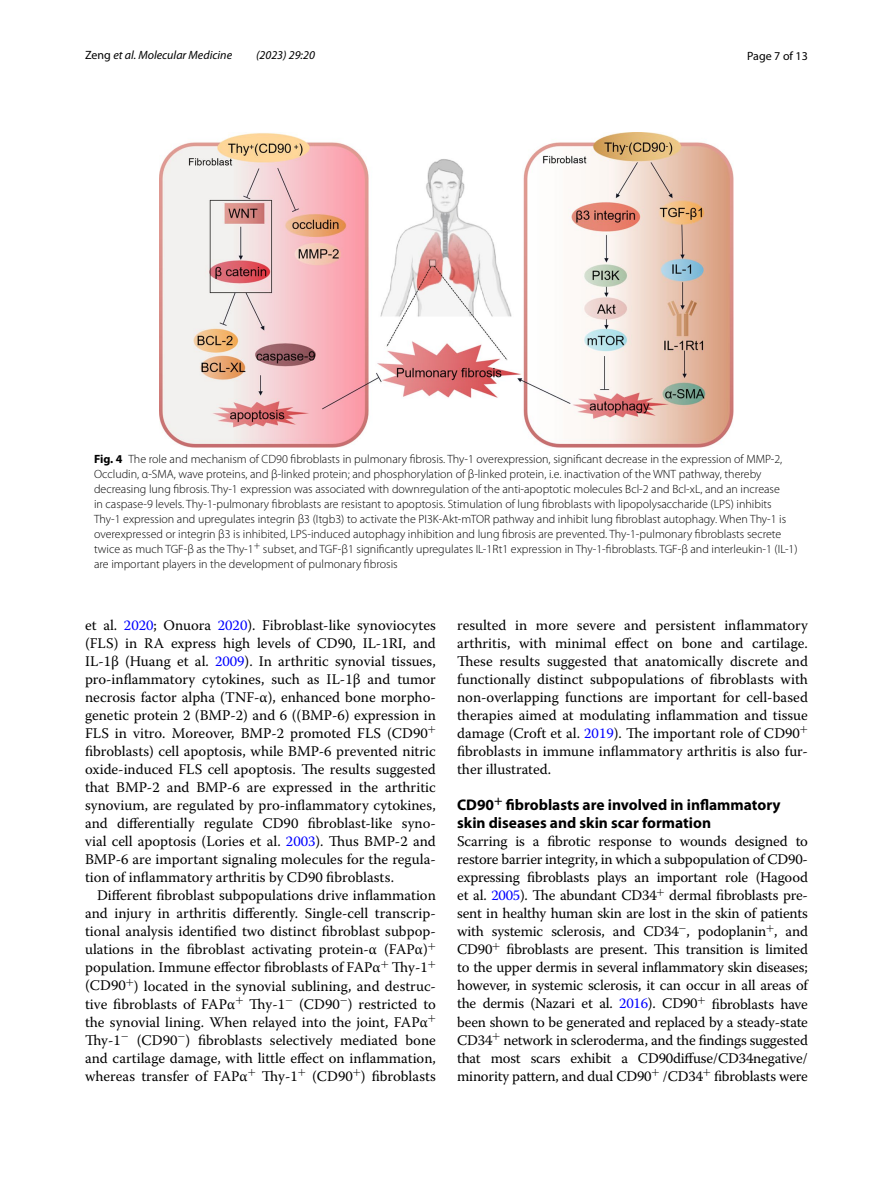
<style>
.page{position:relative;width:893px;height:1187px;background:#fff}
.page>*{position:absolute;margin:0;border:0;box-sizing:border-box;transform-origin:0 0}
.t1{font:700 15.45px/18px "Myriad Pro";color:#000}
.t2{font:14.7px/18px "Warnock Pro";color:#000;text-align:justify}
.t3{font:300 12px/15px "Myriad Pro";color:#000}
.t4{font:italic 12px "Myriad Pro";color:#000}
.t5{font:12px "Myriad Pro";color:#000}
.s1{font-style:normal}
.s2{font-weight:700}
.s3{color:#00f}
</style>
<div class="page">
<img style="left:159px;top:133px;width:574px;height:314px">
<p class="t4" style="left:85px;top:48px;width:149px"><span class="s1">Zeng</span> et al. Molecular Medicine</p>
<p class="t4" style="left:256px;top:48px;width:60px">(2023) 29:20</p>
<p class="t5" style="left:747px;top:48px;width:62px">Page 7 of 13</p>
<p class="t3" style="left:94px;top:451px;width:705px"><span class="s2">Fig. 4</span> The role and mechanism of CD90 fibroblasts in pulmonary fibrosis. Thy-1 overexpression, significant decrease in the expression of MMP-2, Occludin, α-SMA, wave proteins, and β-linked protein; and phosphorylation of β-linked protein, i.e. inactivation of the WNT pathway, thereby decreasing lung fibrosis. Thy-1 expression was associated with downregulation of the anti-apoptotic molecules Bcl-2 and Bcl-xL, and an increase<br>in caspase-9 levels. Thy-1-pulmonary fibroblasts are resistant to apoptosis. Stimulation of lung fibroblasts with lipopolysaccharide (LPS) inhibits Thy-1 expression and upregulates integrin β3 (Itgb3) to activate the PI3K-Akt-mTOR pathway and inhibit lung fibroblast autophagy. When Thy-1 is overexpressed or integrin β3 is inhibited, LPS-induced autophagy inhibition and lung fibrosis are prevented. Thy-1-pulmonary fibroblasts secrete twice as much TGF-β as the Thy-1<sup>+</sup> subset, and TGF-β1 significantly upregulates IL-1Rt1 expression in Thy-1-fibroblasts. TGF-β and interleukin-1 (IL-1) are important players in the development of pulmonary fibrosis</p>
<p class="t2" style="left:85px;top:616px;width:352px">et al. <span class="s3">2020</span>; Onuora <span class="s3">2020</span>). Fibroblast-like synoviocytes (FLS) in RA express high levels of CD90, IL-1RI, and IL-1β (Huang et al. <span class="s3">2009</span>). In arthritic synovial tissues, pro-inflammatory cytokines, such as IL-1β and tumor necrosis factor alpha (TNF-α), enhanced bone morpho&shy;genetic protein 2 (BMP-2) and 6 ((BMP-6) expression in FLS in vitro. Moreover, BMP-2 promoted FLS (CD90<sup>+ </sup>fibroblasts) cell apoptosis, while BMP-6 prevented nitric oxide-induced FLS cell apoptosis. The results suggested that BMP-2 and BMP-6 are expressed in the arthritic synovium, are regulated by pro-inflammatory cytokines, and differentially regulate CD90 fibroblast-like syno&shy;vial cell apoptosis (Lories et al. <span class="s3">2003</span>). Thus BMP-2 and BMP-6 are important signaling molecules for the regula&shy;tion of inflammatory arthritis by CD90 fibroblasts.</p>
<p class="t2" style="left:85px;top:886px;width:352px;text-indent:12px">Different fibroblast subpopulations drive inflammation and injury in arthritis differently. Single-cell transcrip&shy;tional analysis identified two distinct fibroblast subpop&shy;ulations in the fibroblast activating protein-α (FAPα)<sup>+ </sup>population. Immune effector fibroblasts of FAPα<sup>+</sup> Thy-1<sup>+ </sup>(CD90<sup>+</sup>) located in the synovial sublining, and destruc&shy;tive fibroblasts of FAPα<sup>+</sup> Thy-1<sup>−</sup> (CD90<sup>−</sup>) restricted to the synovial lining. When relayed into the joint, FAPα<sup>+ </sup>Thy-1<sup>−</sup> (CD90<sup>−</sup>) fibroblasts selectively mediated bone and cartilage damage, with little effect on inflammation, whereas transfer of FAPα<sup>+</sup> Thy-1<sup>+</sup> (CD90<sup>+</sup>) fibroblasts</p>
<p class="t2" style="left:457px;top:616px;width:352px">resulted in more severe and persistent inflammatory arthritis, with minimal effect on bone and cartilage.<br>These results suggested that anatomically discrete and functionally distinct subpopulations of fibroblasts with non-overlapping functions are important for cell-based therapies aimed at modulating inflammation and tissue damage (Croft et al. <span class="s3">2019</span>). The important role of CD90<sup>+ </sup>fibroblasts in immune inflammatory arthritis is also fur&shy;ther illustrated.</p>
<p class="t1" style="left:457px;top:795px;width:325px">CD90<sup>+</sup> fibroblasts are involved in inflammatory skin diseases and skin scar formation</p>
<p class="t2" style="left:457px;top:832px;width:352px">Scarring is a fibrotic response to wounds designed to restore barrier integrity, in which a subpopulation of CD90- expressing fibroblasts plays an important role (Hagood et al. <span class="s3">2005</span>). The abundant CD34<sup>+</sup> dermal fibroblasts pre&shy;sent in healthy human skin are lost in the skin of patients with systemic sclerosis, and CD34<sup>−</sup>, podoplanin<sup>+</sup>, and CD90<sup>+</sup> fibroblasts are present. This transition is limited to the upper dermis in several inflammatory skin diseases; however, in systemic sclerosis, it can occur in all areas of the dermis (Nazari et al. <span class="s3">2016</span>). CD90<sup>+</sup> fibroblasts have been shown to be generated and replaced by a steady-state CD34<sup>+</sup> network in scleroderma, and the findings suggested that most scars exhibit a CD90diffuse/CD34negative/ minority pattern, and dual CD90<sup>+</sup> /CD34<sup>+</sup> fibroblasts were</p>
</div>
